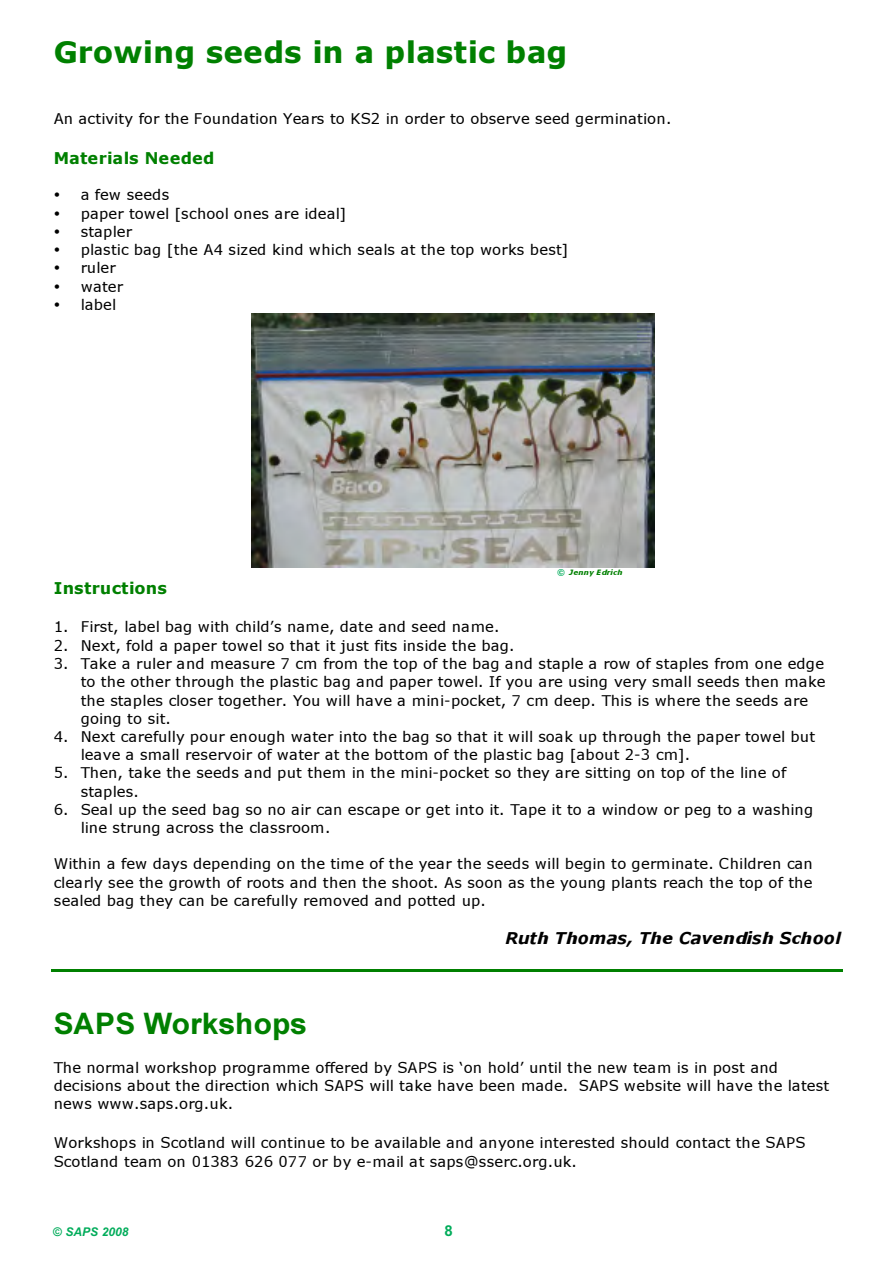
<style>
.page{position:relative;width:893px;height:1262px;background:#fff}
.page>*{position:absolute;margin:0;border:0;box-sizing:border-box;transform-origin:0 0}
.t1{font:29.85px "Verdana Bold+T42+RNKBAS";color:#008000}
.t2{font:29.85px "Arial Bold MT+T42+HWPSKC";letter-spacing:.005em;color:#008000}
.t3{font:16.2px "Verdana Bold Italic+T42+VCRHDS";color:#000}
.t4{font:16.2px "Verdana Bold+T42+RNKBAS";color:#008000}
.t5{font:700 15px "Arial";color:#00ac5a}
.t6{font:14.7px/18.3px "Verdana+T42+ZWZAAN";letter-spacing:.01em;color:#000}
.t7{font:italic 700 12px "Arial";color:#00ac5a}
.t8{font:700 9.75px "Helvetica";color:#00ac5a}
.t9{font:7.2px "Verdana Bold Italic+T42+VCRHDS";color:#008000}
</style>
<div class="page">
<svg style="left:51px;top:313px;width:792px;height:659px"></svg>
<h1 class="t1" style="left:54px;top:40px;width:515px">Growing seeds in a plastic bag</h1>
<p class="t6" style="left:54px;top:110px;width:619px">An activity for the Foundation Years to KS2 in order to observe seed germination.</p>
<p class="t4" style="left:54px;top:151px;width:162px">Materials Needed</p>
<p class="t6" style="left:54px;top:187px;width:117px">• a few seeds</p>
<p class="t6" style="left:54px;top:205px;width:294px">• paper towel [school ones are ideal]</p>
<p class="t6" style="left:54px;top:223px;width:80px">• stapler</p>
<p class="t6" style="left:54px;top:242px;width:516px">• plastic bag [the A4 sized kind which seals at the top works best]</p>
<p class="t6" style="left:54px;top:260px;width:64px">• ruler</p>
<p class="t6" style="left:54px;top:278px;width:71px">• water</p>
<p class="t6" style="left:54px;top:296px;width:64px">• label</p>
<p class="t9" style="left:569px;top:569px;width:55px">Jenny Edrich</p>
<p class="t8" style="left:557px;top:567px;width:9px">©</p>
<p class="t4" style="left:54px;top:581px;width:115px">Instructions</p>
<p class="t6" style="left:54px;top:619px;width:447px">1. First, label bag with child’s name, date and seed name.</p>
<p class="t6" style="left:54px;top:637px;width:462px">2. Next, fold a paper towel so that it just fits inside the bag.</p>
<p class="t6" style="left:81px;top:655px;width:746px;text-indent:-27px">3. Take a ruler and measure 7 cm from the top of the bag and staple a row of staples from one edge to the other through the plastic bag and paper towel. If you are using very small seeds then make the staples closer together. You will have a mini-pocket, 7 cm deep. This is where the seeds are going to sit.</p>
<p class="t6" style="left:81px;top:728px;width:736px;text-indent:-27px">4. Next carefully pour enough water into the bag so that it will soak up through the paper towel but leave a small reservoir of water at the bottom of the plastic bag [about 2-3 cm].</p>
<p class="t6" style="left:81px;top:764px;width:707px;text-indent:-27px">5. Then, take the seeds and put them in the mini-pocket so they are sitting on top of the line of staples.</p>
<p class="t6" style="left:81px;top:801px;width:734px;text-indent:-27px">6. Seal up the seed bag so no air can escape or get into it. Tape it to a window or peg to a washing line strung across the classroom.</p>
<p class="t6" style="left:54px;top:856px;width:760px;text-align:justify">Within a few days depending on the time of the year the seeds will begin to germinate. Children can clearly see the growth of roots and then the shoot. As soon as the young plants reach the top of the sealed bag they can be carefully removed and potted up.</p>
<p class="t3" style="left:505px;top:931px;width:338px">Ruth Thomas, The Cavendish School</p>
<h1 class="t2" style="left:54px;top:1012px;width:255px">SAPS Workshops</h1>
<p class="t6" style="left:54px;top:1059px;width:776px">The normal workshop programme offered by SAPS is ‘on hold’ until the new team is in post and decisions about the direction which SAPS will take have been made. SAPS website will have the latest news www.saps.org.uk.</p>
<p class="t6" style="left:54px;top:1134px;width:753px">Workshops in Scotland will continue to be available and anyone interested should contact the SAPS<br>Scotland team on 01383 626 077 or by e-mail at saps@sserc.org.uk.</p>
<p class="t7" style="left:53px;top:1224px;width:77px">© SAPS 2008</p>
<p class="t5" style="left:444px;top:1221px;width:10px">8</p>
</div>
